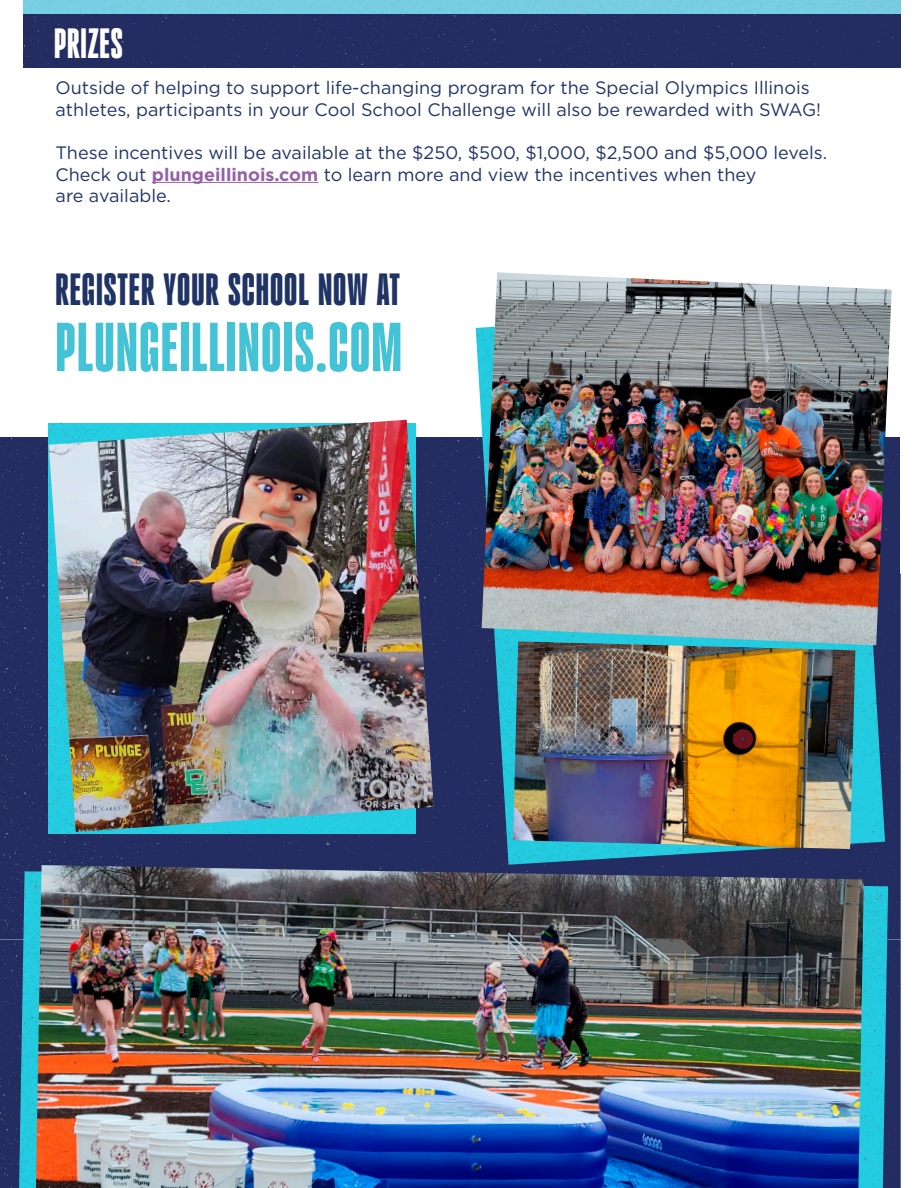
<style>
.page{position:relative;width:918px;height:1188px;background:#fff}
.page>*{position:absolute;margin:0;border:0;box-sizing:border-box;transform-origin:0 0}
.t1{font:73.5px "Gazzetta";letter-spacing:.02em;color:#43c3d5}
.t2{font:48px "Gazzetta";letter-spacing:.02em;color:#1f3465}
.t3{font:45px "Gazzetta";letter-spacing:.02em;color:#fff}
.t4{font:18px/21.6px "Gotham";color:#213466}
.s1{font-weight:700;color:#9660a8}
</style>
<div class="page">
<svg style="left:0;top:573px;width:901px;height:367px;background:#243366"></svg>
<div style="left:0;top:940px;width:901px;height:248px;background:#232d62"></div>
<div style="left:0;top:437px;width:900px;height:337px;background:#232d62"></div>
<img style="left:476px;top:327px;width:409px;height:538px">
<img style="left:19px;top:871px;width:869px;height:317px">
<img style="left:49px;top:420px;width:385px;height:412px">
<img style="left:36px;top:865px;width:828px;height:323px">
<hr style="left:152px;top:182px;width:166px;height:1px;background:#9660a8">
<img style="left:24px;top:0;width:877px;height:15px">
<div style="left:24px;top:15px;width:877px;height:52px;background:#232d62"></div>
<img style="left:482px;top:272px;width:410px;height:373px">
<img style="left:513px;top:641px;width:342px;height:208px">
<h3 class="t3" style="left:54px;top:21px;width:70px">PRIZES</h3>
<p class="t4" style="left:56px;top:77px;width:767px">Outside of helping to support life-changing program for the Special Olympics Illinois athletes, participants in your Cool School Challenge will also be rewarded with SWAG!</p>
<p class="t4" style="left:56px;top:141px;width:773px">These incentives will be available at the $250, $500, $1,000, $2,500 and $5,000 levels.<br>Check out <span class="s1">plungeillinois.com</span> to learn more and view the incentives when they<br>are available.</p>
<h2 class="t2" style="left:56px;top:265px;width:346px">REGISTER YOUR SCHOOL NOW AT</h2>
<h1 class="t1" style="left:56px;top:311px;width:348px">PLUNGEILLINOIS.COM</h1>
</div>
